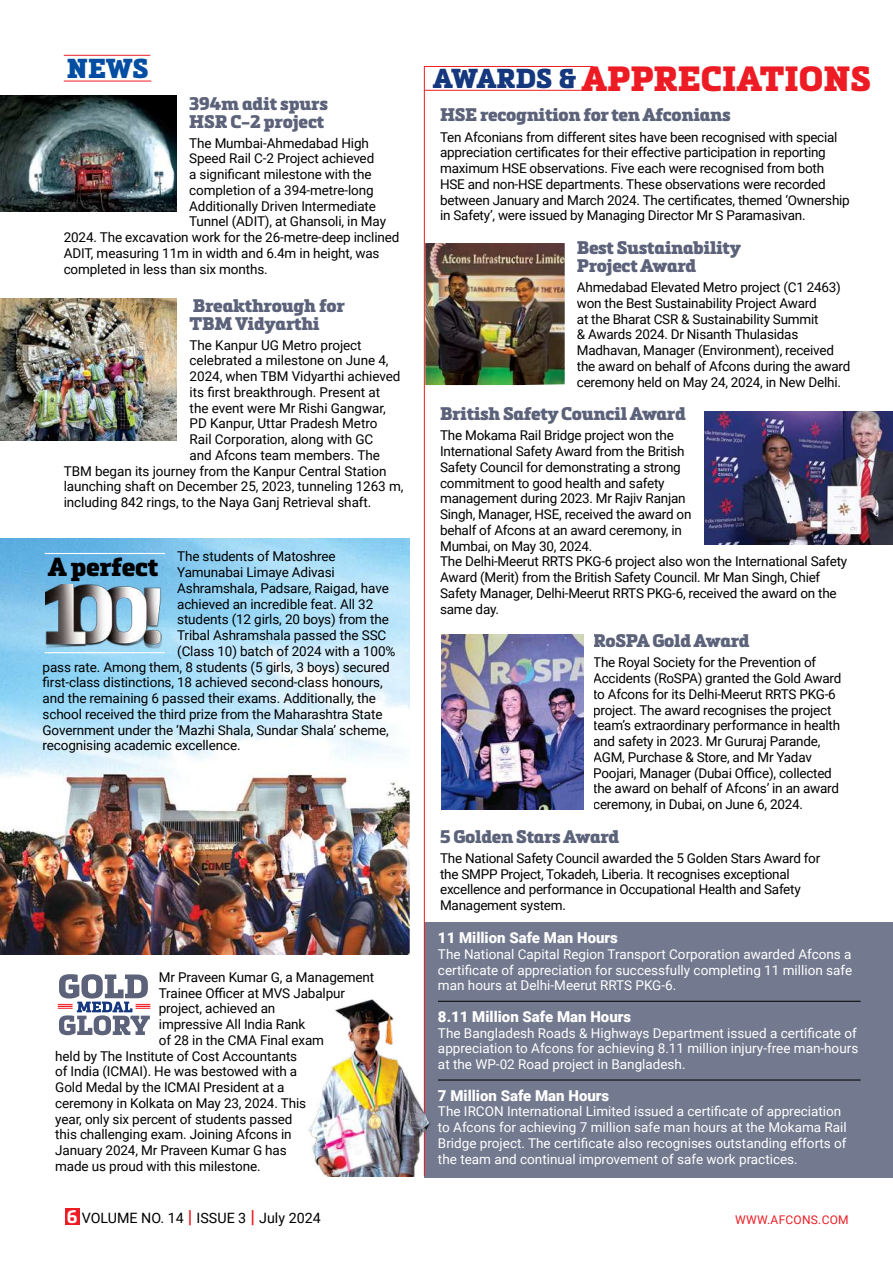
<style>
.page{position:relative;width:893px;height:1263px;background:#fff}
.page>*{position:absolute;margin:0;border:0;box-sizing:border-box;transform-origin:0 0}
.t1{font:900 34.5px "Metronic Slab Pro";color:#ed1c24}
.t2{font:900 27px "Metronic Slab Pro";color:#034ea2}
.t3{font:900 27px "Metronic Slab Pro";color:#14377d}
.t4{font:900 25.65px "Metronic Slab Pro";letter-spacing:-.01em;color:#000}
.t5{font:900 18px/18px "Metronic Slab Pro";letter-spacing:-.015em;color:#5b6279}
.t6{font:900 15px "Roboto";color:#fff}
.t7{font:14.25px "Roboto";color:#000}
.t8{font:13.5px/15.8px "Roboto";letter-spacing:-.015em;color:#000}
.t9{font:13.5px/15.8px "Roboto";color:#fff;text-align:justify}
.t10{font:12px "Roboto";letter-spacing:.02em;color:#ed1c24}
.s1{font-size:27px;color:#14377d}
.s2{font-family:"Metronic Slab Pro";font-weight:700;font-size:18px;color:#fff}
.s3{font-weight:700;font-size:18px;color:#ed1c24}
</style>
<div class="page">
<img style="left:0;top:539px;width:410px;height:415px">
<div style="left:424px;top:923px;width:469px;height:255px;background:#737a8f"></div>
<div style="left:65px;top:1208px;width:15px;height:17px;background:#ed1c24"></div>
<img style="left:0;top:96px;width:177px;height:116px">
<img style="left:0;top:299px;width:177px;height:142px">
<hr style="left:64px;top:81px;width:87px;height:1px;background:#ed1c24">
<hr style="left:64px;top:55px;width:86px;height:1px;background:#ed1c24">
<svg style="left:424px;top:66px;width:170px;height:1014px"></svg>
<hr style="left:438px;top:1001px;width:423px;height:1px;background:#000">
<hr style="left:438px;top:1080px;width:423px;height:1px;background:#000">
<div style="left:438px;top:247px;width:139px;height:136px;background:#fff"></div>
<img style="left:425px;top:243px;width:140px;height:142px">
<div style="left:699px;top:414px;width:194px;height:126px;background:linear-gradient(to bottom,#fff,#fff)"></div>
<img style="left:705px;top:411px;width:188px;height:133px">
<div style="left:440px;top:634px;width:153px;height:176px;background:#fff"></div>
<img style="left:441px;top:634px;width:143px;height:175px">
<svg style="left:58px;top:974px;width:92px;height:61px"></svg>
<img style="left:46px;top:584px;width:115px;height:64px">
<hr style="left:45px;top:652px;width:120px;height:1px;background:#fff">
<hr style="left:45px;top:553px;width:120px;height:1px;background:#fff">
<img style="left:308px;top:964px;width:124px;height:213px">
<h2 class="t2" style="left:67px;top:52px;width:83px">NEWS</h2>
<h3 class="t5" style="left:189px;top:94px;width:140px">394m adit spurs<br>HSR C-2 project</h3>
<p class="t8" style="left:189px;top:134px;width:181px">The Mumbai-Ahmedabad High</p>
<p class="t8" style="left:189px;top:150px;width:187px">Speed Rail C-2 Project achieved</p>
<p class="t8" style="left:189px;top:166px;width:184px">a significant milestone with the</p>
<p class="t8" style="left:189px;top:182px;width:186px">completion of a 394-metre-long</p>
<p class="t8" style="left:189px;top:197px;width:188px">Additionally Driven Intermediate</p>
<p class="t8" style="left:189px;top:213px;width:198px">Tunnel (ADIT), at Ghansoli, in May</p>
<p class="t8" style="left:64px;top:229px;width:337px">2024. The excavation work for the 26-metre-deep inclined</p>
<p class="t8" style="left:64px;top:245px;width:317px">ADIT, measuring 11m in width and 6.4m in height, was</p>
<p class="t8" style="left:64px;top:260px;width:206px">completed in less than six months.</p>
<h3 class="t5" style="left:190px;top:296px;width:157px">Breakthrough for<br>TBM Vidyarthi</h3>
<p class="t8" style="left:190px;top:336px;width:174px">The Kanpur UG Metro project</p>
<p class="t8" style="left:190px;top:352px;width:200px">celebrated a milestone on June 4,</p>
<p class="t8" style="left:190px;top:368px;width:212px">2024, when TBM Vidyarthi achieved</p>
<p class="t8" style="left:190px;top:384px;width:192px">its first breakthrough. Present at</p>
<p class="t8" style="left:190px;top:399px;width:198px">the event were Mr Rishi Gangwar,</p>
<p class="t8" style="left:190px;top:415px;width:189px">PD Kanpur, Uttar Pradesh Metro</p>
<p class="t8" style="left:190px;top:431px;width:185px">Rail Corporation, along with GC</p>
<p class="t8" style="left:190px;top:447px;width:192px">and Afcons team members. The</p>
<p class="t8" style="left:64px;top:462px;width:324px">TBM began its journey from the Kanpur Central Station</p>
<p class="t8" style="left:64px;top:478px;width:341px">launching shaft on December 25, 2023, tunneling 1263 m,</p>
<p class="t8" style="left:64px;top:494px;width:309px">including 842 rings, to the Naya Ganj Retrieval shaft.</p>
<p class="t8" style="left:177px;top:548px;width:160px">The students of Matoshree</p>
<p class="t8" style="left:177px;top:564px;width:159px">Yamunabai Limaye Adivasi</p>
<p class="t8" style="left:177px;top:580px;width:213px">Ashramshala, Padsare, Raigad, have</p>
<p class="t8" style="left:177px;top:595px;width:198px">achieved an incredible feat. All 32</p>
<p class="t8" style="left:177px;top:611px;width:213px">students (12 girls, 20 boys) from the</p>
<p class="t8" style="left:177px;top:627px;width:211px">Tribal Ashramshala passed the SSC</p>
<p class="t8" style="left:177px;top:643px;width:220px">(Class 10) batch of 2024 with a 100%</p>
<p class="t8" style="left:43px;top:658px;width:349px">pass rate. Among them, 8 students (5 girls, 3 boys) secured</p>
<p class="t8" style="left:43px;top:674px;width:342px">first-class distinctions, 18 achieved second-class honours,</p>
<p class="t8" style="left:43px;top:690px;width:335px">and the remaining 6 passed their exams. Additionally, the</p>
<p class="t8" style="left:43px;top:706px;width:341px">school received the third prize from the Maharashtra State</p>
<p class="t8" style="left:43px;top:721px;width:348px">Government under the ‘Mazhi Shala, Sundar Shala’ scheme,</p>
<p class="t8" style="left:43px;top:737px;width:199px">recognising academic excellence.</p>
<h3 class="t4" style="left:48px;top:552px;width:112px">A perfect</h3>
<p class="t8" style="left:159px;top:968px;width:217px">Mr Praveen Kumar G, a Management</p>
<p class="t8" style="left:159px;top:984px;width:188px">Trainee Officer at MVS Jabalpur</p>
<p class="t8" style="left:159px;top:1000px;width:118px">project, achieved an</p>
<p class="t8" style="left:159px;top:1016px;width:148px">impressive All India Rank</p>
<p class="t8" style="left:159px;top:1031px;width:167px">of 28 in the CMA Final exam</p>
<p class="t8" style="left:55px;top:1047px;width:243px">held by The Institute of Cost Accountants</p>
<p class="t8" style="left:55px;top:1063px;width:243px">of India (ICMAI). He was bestowed with a</p>
<p class="t8" style="left:55px;top:1079px;width:231px">Gold Medal by the ICMAI President at a</p>
<p class="t8" style="left:55px;top:1094px;width:252px">ceremony in Kolkata on May 23, 2024. This</p>
<p class="t8" style="left:55px;top:1110px;width:239px">year, only six percent of students passed</p>
<p class="t8" style="left:55px;top:1126px;width:238px">this challenging exam. Joining Afcons in</p>
<p class="t8" style="left:55px;top:1142px;width:233px">January 2024, Mr Praveen Kumar G has</p>
<p class="t8" style="left:55px;top:1158px;width:207px">made us proud with this milestone.</p>
<h2 class="t3" style="left:433px;top:63px;width:22px">awar</h2>
<h1 class="t1" style="left:516px;top:58px;width:90px"><span class="s1">ds &amp;</span>apprec</h1>
<h1 class="t1" style="left:722px;top:58px;width:126px">iations</h1>
<h3 class="t5" style="left:440px;top:106px;width:292px">HSE recognition for ten Afconians</h3>
<p class="t8" style="left:440px;top:128px;width:411px">Ten Afconians from different sites have been recognised with special appreciation certificates for their effective participation in reporting maximum HSE observations. Five each were recognised from both HSE and non-HSE departments. These observations were recorded between January and March 2024. The certificates, themed ‘Ownership in Safety’, were issued by Managing Director Mr S Paramasivan.</p>
<h3 class="t5" style="left:577px;top:239px;width:166px">Best Sustainability<br>Project Award</h3>
<p class="t8" style="left:577px;top:279px;width:275px">Ahmedabad Elevated Metro project (C1 2463) won the Best Sustainability Project Award<br>at the Bharat CSR &amp; Sustainability Summit<br>&amp; Awards 2024. Dr Nisanth Thulasidas Madhavan, Manager (Environment), received the award on behalf of Afcons during the award ceremony held on May 24, 2024, in New Delhi.</p>
<h3 class="t5" style="left:440px;top:405px;width:247px">British Safety Council Award</h3>
<p class="t8" style="left:440px;top:427px;width:409px">The Mokama Rail Bridge project won the<br>International Safety Award from the British<br>Safety Council for demonstrating a strong<br>commitment to good health and safety<br>management during 2023. Mr Rajiv Ranjan<br>Singh, Manager, HSE, received the award on<br>behalf of Afcons at an award ceremony, in<br>Mumbai, on May 30, 2024.<br>The Delhi-Meerut RRTS PKG-6 project also won the International Safety Award (Merit) from the British Safety Council. Mr Man Singh, Chief Safety Manager, Delhi-Meerut RRTS PKG-6, received the award on the same day.</p>
<h3 class="t5" style="left:593px;top:632px;width:158px">RoSPA Gold Award</h3>
<p class="t8" style="left:593px;top:654px;width:250px">The Royal Society for the Prevention of Accidents (RoSPA) granted the Gold Award to Afcons for its Delhi-Meerut RRTS PKG-6 project. The award recognises the project team’s extraordinary performance in health and safety in 2023. Mr Gururaj Parande, AGM, Purchase &amp; Store, and Mr Yadav Poojari, Manager (Dubai Office), collected the award on behalf of Afcons’ in an award ceremony, in Dubai, on June 6, 2024.</p>
<h3 class="t5" style="left:440px;top:828px;width:181px">5 Golden Stars Award</h3>
<p class="t8" style="left:440px;top:850px;width:382px">The National Safety Council awarded the 5 Golden Stars Award for the SMPP Project, Tokadeh, Liberia. It recognises exceptional excellence and performance in Occupational Health and Safety Management system.</p>
<p class="t6" style="left:438px;top:927px;width:181px">11 Million Safe Man Hours</p>
<p class="t9" style="left:438px;top:946px;width:416px">The National Capital Region Transport Corporation awarded Afcons a certificate of appreciation for successfully completing 11 million safe man hours at Delhi-Meerut RRTS PKG-6.</p>
<p class="t6" style="left:438px;top:1006px;width:195px">8.11 Million Safe Man Hours</p>
<p class="t9" style="left:438px;top:1024px;width:422px">The Bangladesh Roads &amp; Highways Department issued a certificate of appreciation to Afcons for achieving 8.11 million injury-free man-hours at the WP-02 Road project in Bangladesh.</p>
<p class="t6" style="left:438px;top:1085px;width:173px">7 Million Safe Man Hours</p>
<p class="t9" style="left:438px;top:1103px;width:410px;text-align:left">The IRCON International Limited issued a certificate of appreciation to Afcons for achieving 7 million safe man hours at the Mokama Rail Bridge project. The certificate also recognises outstanding efforts of the team and continual improvement of safe work practices.</p>
<p class="t7" style="left:67px;top:1208px;width:255px"><span class="s2">6</span> VOLUME NO. 14 <span class="s3">|</span> ISSUE 3 <span class="s3">|</span> July 2024</p>
<p class="t10" style="left:735px;top:1211px;width:115px">WWW.AFCONS.COM</p>
</div>
